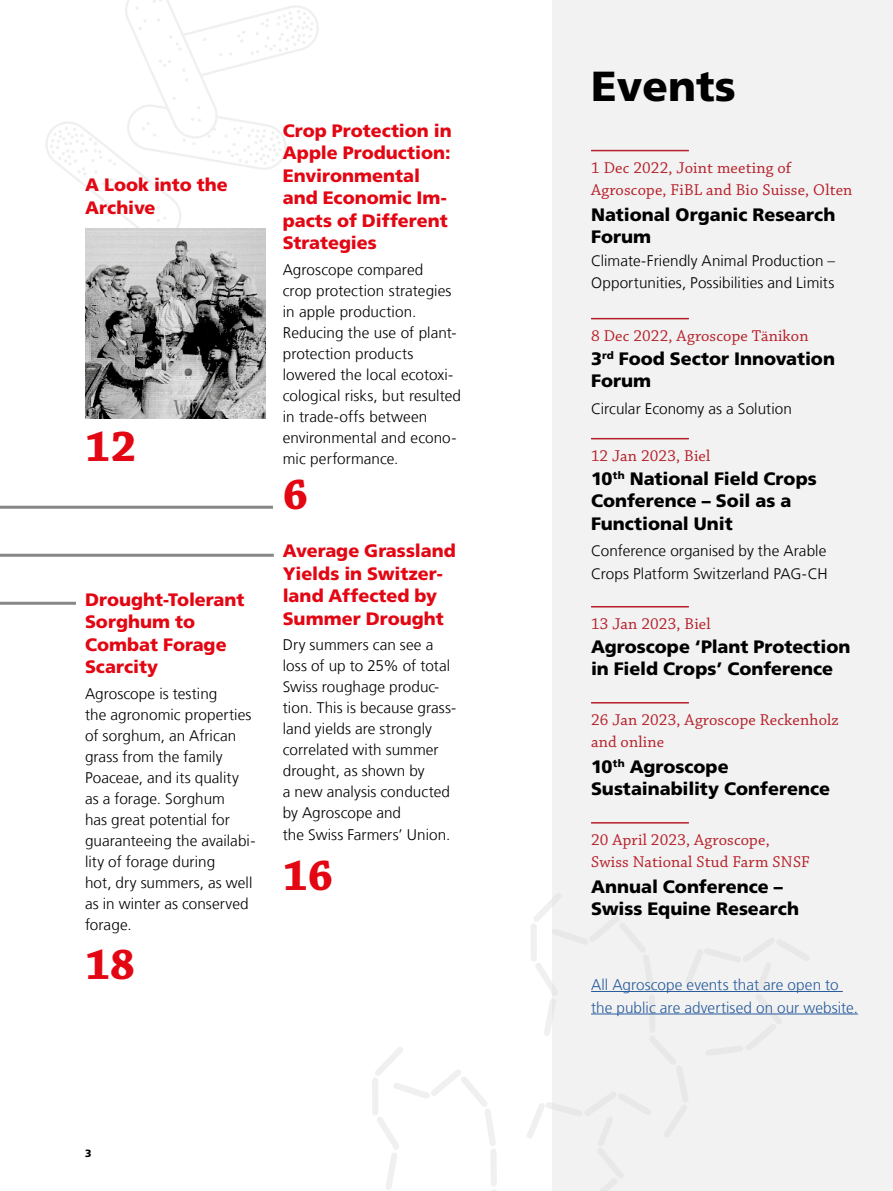
<style>
.page{position:relative;width:893px;height:1191px;background:#fff}
.page>*{position:absolute;margin:0;border:0;box-sizing:border-box;transform-origin:0 0}
.t1{font:700 45px "Chaparral Pro";color:#e30613}
.t2{font:900 42px "Frutiger LT Com";color:#000}
.t3{font:900 18px/22.5px "Frutiger LT Com";color:#000}
.t4{font:900 18px/22.5px "Frutiger LT Com";color:#e30613}
.t5{font:16.5px/22.5px "Chaparral Pro";letter-spacing:.01em;color:#b61f29}
.t6{font:300 15.3px/21px "Frutiger LT Com";letter-spacing:.005em;color:#000}
.t7{font:300 15.3px/22.5px "Frutiger LT Com";letter-spacing:.005em;color:#275b9b}
.t8{font:900 10.5px "Frutiger LT Com";color:#000}
</style>
<div class="page">
<div style="left:553px;top:0;width:340px;height:1191px;background:#f2f2f2"></div>
<svg style="left:372px;top:892px;width:438px;height:299px"></svg>
<svg style="left:45px;top:0;width:274px;height:228px"></svg>
<hr style="left:591px;top:150px;width:98px;height:1px;background:#b61f29">
<hr style="left:591px;top:318px;width:98px;height:1px;background:#b61f29">
<hr style="left:591px;top:438px;width:98px;height:1px;background:#b61f29">
<hr style="left:591px;top:606px;width:98px;height:1px;background:#b61f29">
<hr style="left:591px;top:702px;width:98px;height:1px;background:#b61f29">
<hr style="left:591px;top:822px;width:98px;height:1px;background:#b61f29">
<hr style="left:0;top:506px;width:273px;height:3px;background:#878787">
<hr style="left:0;top:554px;width:274px;height:3px;background:#878787">
<hr style="left:0;top:602px;width:76px;height:3px;background:#878787">
<img style="left:85px;top:228px;width:181px;height:191px">
<hr style="left:591px;top:991px;width:252px;height:1px;background:#275b9b">
<hr style="left:591px;top:1013px;width:267px;height:1px;background:#275b9b">
<p class="t4" style="left:85px;top:174px;width:144px">A Look into the<br>Archive</p>
<h1 class="t1" style="left:85px;top:420px;width:53px">12</h1>
<p class="t4" style="left:85px;top:588px;width:161px">Drought-Tolerant<br>Sorghum to<br>Combat Forage<br>Scarcity</p>
<p class="t6" style="left:85px;top:683px;width:172px">Agroscope is testing<br>the agronomic properties of sorghum, an African grass from the family<br>Poaceae, and its quality as a forage. Sorghum<br>has great potential for guaranteeing the availabi&shy;lity of forage during<br>hot, dry summers, as well as in winter as conserved forage.</p>
<h1 class="t1" style="left:85px;top:938px;width:52px">18</h1>
<p class="t4" style="left:283px;top:119px;width:170px">Crop Protection in<br>Apple Production:<br>Environmental and Economic Im&shy;pacts of Different<br>Strategies</p>
<p class="t6" style="left:283px;top:259px;width:180px">Agroscope compared<br>crop protection strategies in apple production.<br>Reducing the use of plant&shy;protection products lowered the local ecotoxi&shy;cological risks, but resulted in trade-offs between environmental and econo&shy;mic performance.</p>
<h1 class="t1" style="left:283px;top:468px;width:27px">6</h1>
<p class="t4" style="left:283px;top:539px;width:175px">Average Grassland<br>Yields in Switzer&shy;land Affected by<br>Summer Drought</p>
<p class="t6" style="left:283px;top:634px;width:175px">Dry summers can see a loss of up to 25% of total<br>Swiss roughage produc&shy;tion. This is because grass&shy;land yields are strongly correlated with summer drought, as shown by<br>a new analysis conducted by Agroscope and</p>
<p class="t6" style="left:283px;top:824px;width:169px">the Swiss Farmers’ Union.</p>
<h1 class="t1" style="left:283px;top:849px;width:52px">16</h1>
<p class="t8" style="left:85px;top:1147px;width:8px">3</p>
<h2 class="t2" style="left:591px;top:60px;width:146px">Events</h2>
<p class="t5" style="left:591px;top:157px;width:263px">1 Dec 2022, Joint meeting of<br>Agroscope, FiBL and Bio Suisse, Olten</p>
<p class="t3" style="left:591px;top:203px;width:246px">National Organic Research<br>Forum</p>
<p class="t6" style="left:591px;top:249px;width:246px;line-height:22.5px">Climate-Friendly Animal Production –<br>Opportunities, Possibilities and Limits</p>
<p class="t5" style="left:591px;top:325px;width:219px">8 Dec 2022, Agroscope Tänikon</p>
<p class="t3" style="left:591px;top:347px;width:245px">3<sup>rd</sup> Food Sector Innovation<br>Forum</p>
<p class="t6" style="left:591px;top:398px;width:203px">Circular Economy as a Solution</p>
<p class="t5" style="left:591px;top:445px;width:121px">12 Jan 2023, Biel</p>
<p class="t3" style="left:591px;top:467px;width:227px">10<sup>th</sup> National Field Crops<br>Conference – Soil as a<br>Functional Unit</p>
<p class="t6" style="left:591px;top:540px;width:238px;line-height:22.5px">Conference organised by the Arable<br>Crops Platform Switzerland PAG-CH</p>
<p class="t5" style="left:591px;top:613px;width:121px">13 Jan 2023, Biel</p>
<p class="t3" style="left:591px;top:635px;width:261px">Agroscope ‘Plant Protection in Field Crops’ Conference</p>
<p class="t5" style="left:591px;top:709px;width:249px">26 Jan 2023, Agroscope Reckenholz and online</p>
<p class="t3" style="left:591px;top:755px;width:240px">10<sup>th</sup> Agroscope<br>Sustainability Conference</p>
<p class="t5" style="left:591px;top:829px;width:220px">20 April 2023, Agroscope,<br>Swiss National Stud Farm SNSF</p>
<p class="t3" style="left:591px;top:875px;width:210px">Annual Conference –<br>Swiss Equine Research</p>
<p class="t7" style="left:591px;top:974px;width:268px">All Agroscope events that are open to the public are advertised on our website.</p>
</div>
